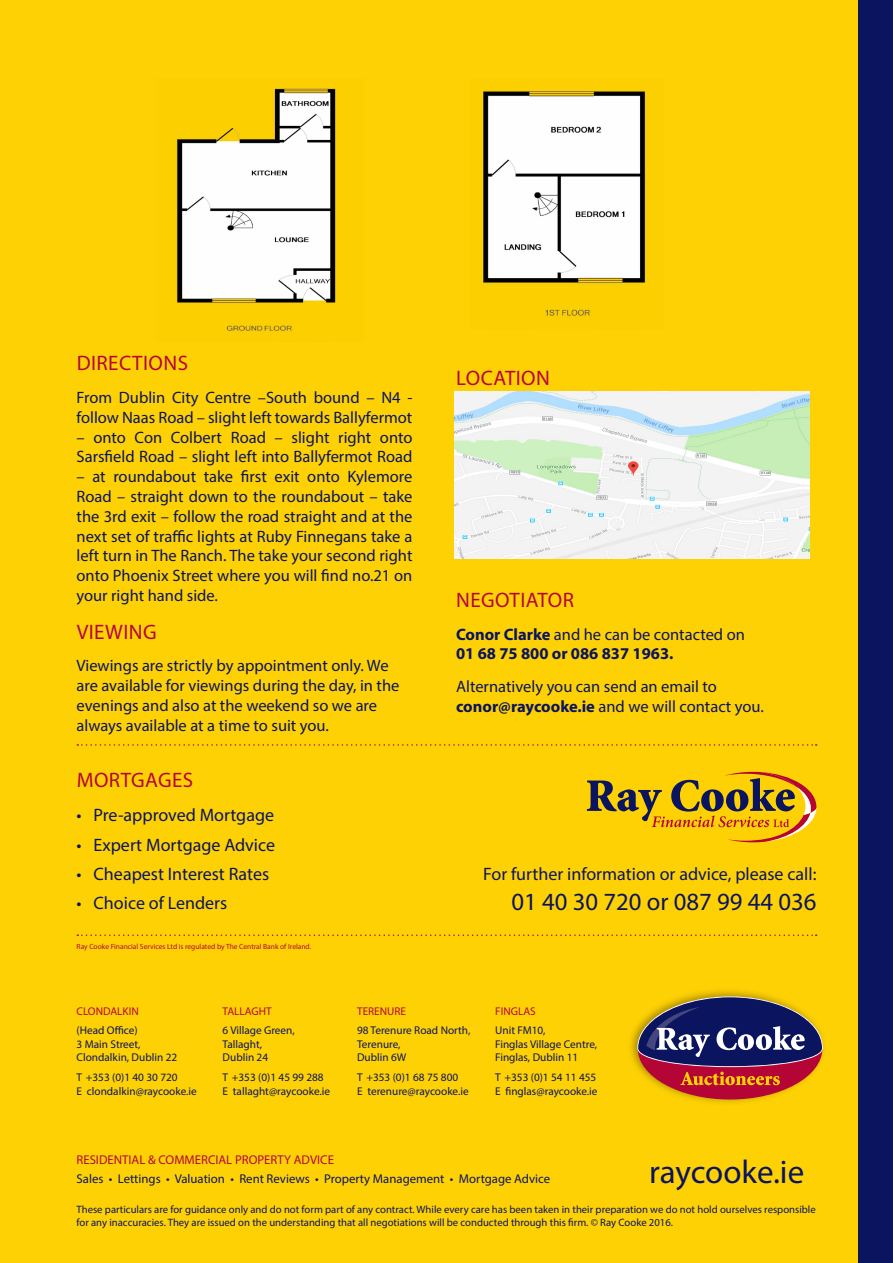
<style>
.page{position:relative;width:893px;height:1263px;background:#fed105}
.page>*{position:absolute;margin:0;border:0;box-sizing:border-box;transform-origin:0 0}
.t1{font:33px "Myriad Pro";color:#0b145e}
.t2{font:24.75px "Myriad Pro";color:#0b145e}
.RC_Body_Head{font:21px "Myriad Pro";letter-spacing:.02em;color:#b50536}
.RC_Body{font:21px "Myriad Pro";letter-spacing:.02em;color:#b50536}
.RC_Bullets{font:18px "Myriad Pro";color:#0b145e}
.RC_Body_Head-2{font:16.5px/19.8px "Myriad Pro";color:#0b145e}
.RC_Body-2{font:16.5px/19.8px "Myriad Pro";color:#0b145e}
.RC_Body-3{font:700 16.5px/19.8px "Myriad Pro";color:#0b145e}
.t3{font:12.75px "Myriad Pro";color:#0b145e}
.t4{font:12.75px "Myriad Pro";color:#b50536}
.t5{font:11.25px/13.5px "Myriad Pro";color:#0b145e}
.t6{font:11.25px "Myriad Pro";color:#b50536}
.t7{font:10.65px/12.9px "Myriad Pro";color:#0b145e}
.t8{font:7.5px "Myriad Pro";color:#b50536}
.s1{font-weight:400}
.s2{font-weight:700}
</style>
<div class="page">
<img style="left:630px;top:990px;width:194px;height:113px">
<div style="left:638px;top:997px;width:184px;height:102px;background:#b50536;border-radius:50%"></div>
<svg style="left:637px;top:996px;width:186px;height:89px"></svg>
<svg style="left:587px;top:772px;width:229px;height:70px"></svg>
<svg style="left:77px;top:744px;width:740px;height:2px"></svg>
<svg style="left:77px;top:934px;width:740px;height:2px"></svg>
<img style="left:455px;top:391px;width:354px;height:167px">
<img style="left:176px;top:88px;width:160px;height:244px">
<img style="left:483px;top:91px;width:163px;height:226px">
<div style="left:859px;top:0;width:34px;height:1263px;background:#0b145e"></div>
<p class="RC_Body_Head" style="left:77px;top:350px;width:113px">DIRECTIONS</p>
<p class="RC_Body_Head-2" style="left:77px;top:387px;width:337px">From Dublin City Centre –South bound – N4 - follow Naas Road – slight left towards Ballyfermot</p>
<p class="RC_Body_Head-2" style="left:77px;top:427px;width:337px">– onto Con Colbert Road – slight right onto<br>Sarsfield Road – slight left into Ballyfermot Road</p>
<p class="RC_Body_Head-2" style="left:77px;top:466px;width:337px;text-align:justify">– at roundabout take first exit onto Kylemore Road – straight down to the roundabout – take the 3rd exit – follow the road straight and at the next set of traffic lights at Ruby Finnegans take a left turn in The Ranch. The take your second right onto Phoenix Street where you will find no.21 on your right hand side.</p>
<p class="RC_Body" style="left:77px;top:619px;width:81px">VIEWING</p>
<p class="RC_Body-2" style="left:77px;top:656px;width:324px">Viewings are strictly by appointment only. We are available for viewings during the day, in the evenings and also at the weekend so we are always available at a time to suit you.</p>
<p class="RC_Body_Head" style="left:77px;top:767px;width:118px">MORTGAGES</p>
<p class="RC_Bullets" style="left:77px;top:804px;width:199px">• Pre-approved Mortgage</p>
<p class="RC_Bullets" style="left:77px;top:833px;width:200px">• Expert Mortgage Advice</p>
<p class="RC_Bullets" style="left:77px;top:863px;width:194px">• Cheapest Interest Rates</p>
<p class="RC_Bullets" style="left:77px;top:892px;width:152px">• Choice of Lenders</p>
<p class="t8" style="left:77px;top:941px;width:236px">Ray Cooke Financial Services Ltd is regulated by The Central Bank of Ireland.</p>
<p class="RC_Body_Head" style="left:456px;top:365px;width:95px">LOCATION</p>
<p class="RC_Body_Head" style="left:456px;top:587px;width:119px">NEGOTIATOR</p>
<p class="RC_Body-3" style="left:456px;top:624px;width:290px">Conor Clarke <span class="s1">and he can be contacted on<br></span>01 68 75 800 or 086 837 1963.</p>
<p class="RC_Body-2" style="left:456px;top:676px;width:309px">Alternatively you can send an email to <span class="s2">conor@raycooke.ie</span> and we will contact you.</p>
<p class="RC_Bullets" style="left:483px;top:863px;width:335px">For further information or advice, please call:</p>
<p class="t2" style="left:511px;top:886px;width:306px">01 40 30 720 or 087 99 44 036</p>
<p class="t6" style="left:77px;top:1004px;width:64px">CLONDALKIN</p>
<p class="t5" style="left:77px;top:1024px;width:102px">(Head Office)<br>3 Main Street,<br>Clondalkin, Dublin 22</p>
<p class="t5" style="left:77px;top:1070px;width:122px">T +353 (0)1 40 30 720<br>E clondalkin@raycooke.ie</p>
<p class="t6" style="left:223px;top:1004px;width:51px">TALLAGHT</p>
<p class="t5" style="left:223px;top:1024px;width:74px">6 Village Green,<br>Tallaght,<br>Dublin 24</p>
<p class="t5" style="left:223px;top:1070px;width:109px">T +353 (0)1 45 99 288<br>E tallaght@raycooke.ie</p>
<p class="t6" style="left:357px;top:1004px;width:50px">TERENURE</p>
<p class="t5" style="left:357px;top:1024px;width:115px">98 Terenure Road North,<br>Terenure,<br>Dublin 6W</p>
<p class="t5" style="left:357px;top:1070px;width:113px">T +353 (0)1 68 75 800<br>E terenure@raycooke.ie</p>
<p class="t6" style="left:495px;top:1004px;width:42px">FINGLAS</p>
<p class="t5" style="left:495px;top:1024px;width:103px">Unit FM10,<br>Finglas Village Centre,<br>Finglas, Dublin 11</p>
<p class="t5" style="left:495px;top:1070px;width:104px">T +353 (0)1 54 11 455<br>E finglas@raycooke.ie</p>
<p class="t4" style="left:77px;top:1151px;width:259px">RESIDENTIAL &amp; COMMERCIAL PROPERTY ADVICE</p>
<p class="t3" style="left:77px;top:1171px;width:475px">Sales • Lettings • Valuation • Rent Reviews • Property Management • Mortgage Advice</p>
<p class="t7" style="left:77px;top:1203px;width:741px">These particulars are for guidance only and do not form part of any contract. While every care has been taken in their preparation we do not hold ourselves responsible for any inaccuracies. They are issued on the understanding that all negotiations will be conducted through this firm. © Ray Cooke 2016.</p>
<h1 class="t1" style="left:649px;top:1152px;width:157px">raycooke.ie</h1>
</div>
